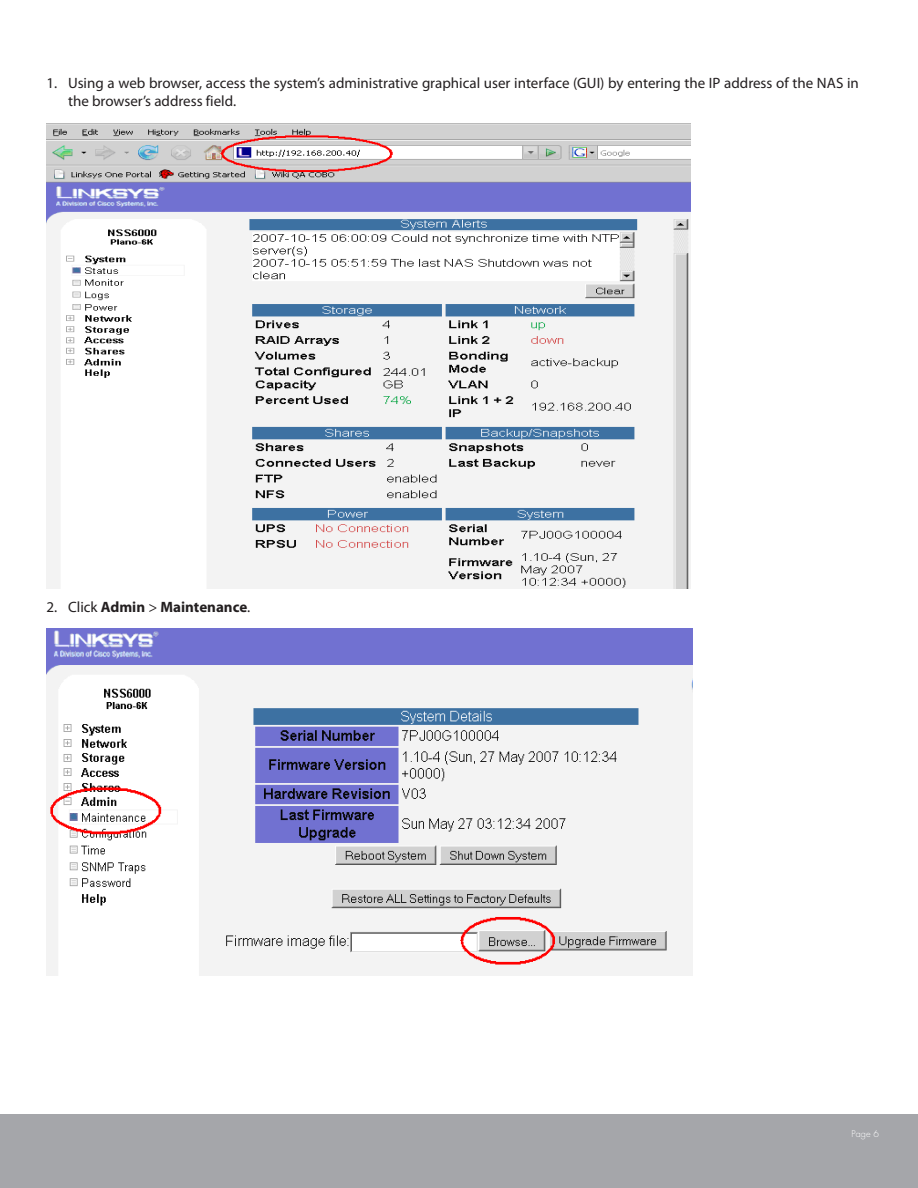
<style>
.page{position:relative;width:918px;height:1188px;background:#fff}
.page>*{position:absolute;margin:0;border:0;box-sizing:border-box;transform-origin:0 0}
.t1{font:15px/18px "Myriad Pro";color:#231f20}
.t2{font:700 15px "Myriad Pro";color:#231f20}
.t3{font:300 9px "Futura";color:#fff}
.s1{font-weight:400}
</style>
<div class="page">
<div style="left:0;top:1115px;width:918px;height:73px;background:#a5a6aa"></div>
<img style="left:46px;top:123px;width:645px;height:465px">
<img style="left:46px;top:629px;width:646px;height:346px">
<p class="t1" style="left:68px;top:74px;width:792px;text-indent:-22px">1. Using a web browser, access the system’s administrative graphical user interface (GUI) by entering the IP address of the NAS in the browser’s address field.</p>
<p class="t2" style="left:46px;top:597px;width:205px"><span class="s1">2. Click</span> Admin <span class="s1">&gt;</span> Maintenance<span class="s1">.</span></p>
<p class="t3" style="left:852px;top:1129px;width:29px">Page 6</p>
</div>
